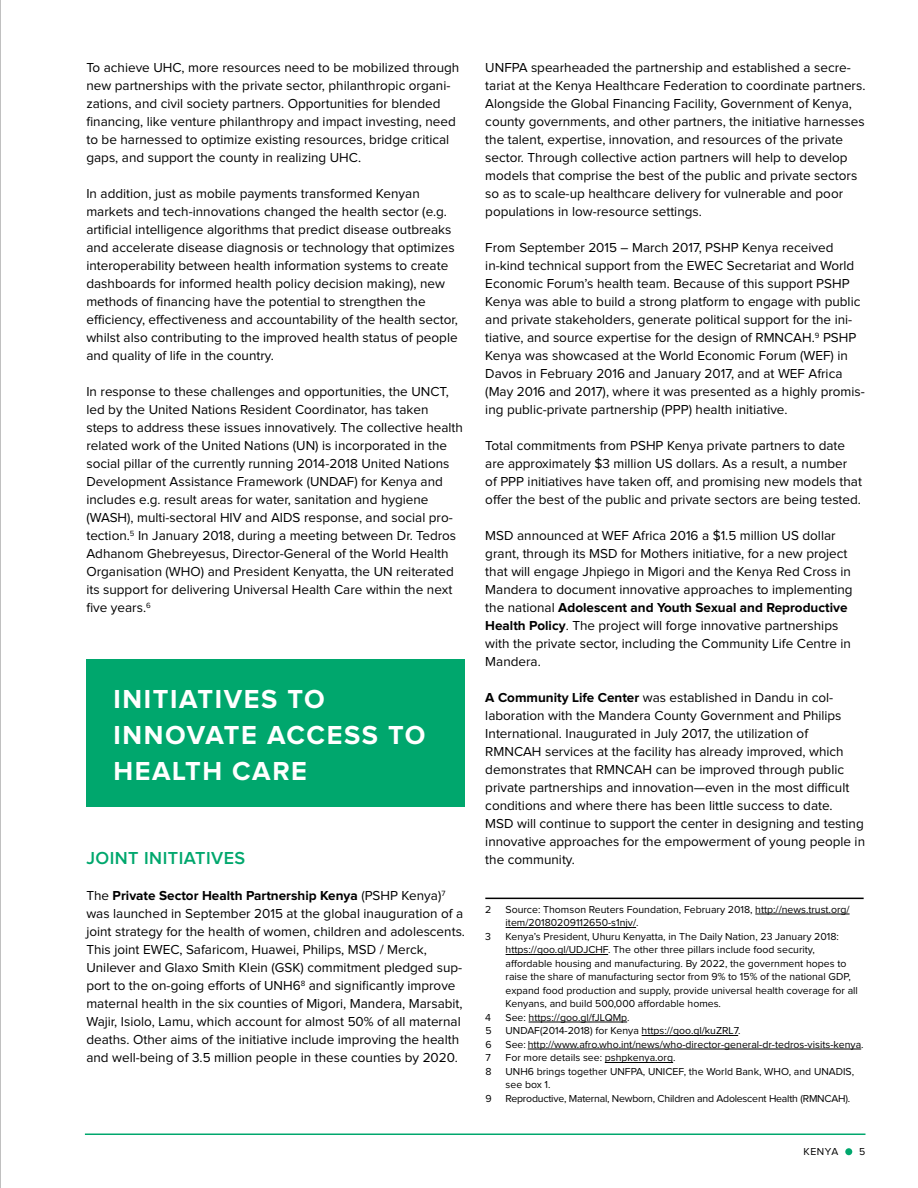
<style>
.page{position:relative;width:918px;height:1188px;background:#fff}
.page>*{position:absolute;margin:0;border:0;box-sizing:border-box;transform-origin:0 0}
.t1{font:700 27px/36px "Proxima Nova";letter-spacing:.06em;color:#fff}
.t2{font:600 18px "Proxima Nova";letter-spacing:.025em;color:#00a76d}
.t3{font:13.5px/18px "Proxima Nova";color:#000}
.t4{font:10.5px/13.5px "Proxima Nova";color:#000}
.t5{font:10.5px "Proxima Nova";letter-spacing:-.02em;color:#000}
.s1{font-weight:700}
</style>
<div class="page">
<hr style="left:85px;top:1134px;width:780px;height:1px;background:#00a76d">
<div style="left:845px;top:1148px;width:7px;height:7px;background:#00a76d;border-radius:50%"></div>
<hr style="left:0;top:0;width:1px;height:1188px;background:#000">
<div style="left:86px;top:659px;width:378px;height:148px;background:#00a76d"></div>
<hr style="left:485px;top:898px;width:379px;height:1px;background:#000">
<hr style="left:755px;top:914px;width:95px;height:1px;background:#000">
<hr style="left:506px;top:927px;width:130px;height:1px;background:#000">
<hr style="left:506px;top:954px;width:102px;height:1px;background:#000">
<hr style="left:529px;top:1022px;width:98px;height:1px;background:#000">
<hr style="left:642px;top:1035px;width:96px;height:1px;background:#000">
<hr style="left:528px;top:1049px;width:333px;height:1px;background:#000">
<hr style="left:605px;top:1062px;width:68px;height:1px;background:#000">
<p class="t3" style="left:86px;top:59px;width:374px">To achieve UHC, more resources need to be mobilized through new partnerships with the private sector, philanthropic organi&shy;zations, and civil society partners. Opportunities for blended financing, like venture philanthropy and impact investing, need to be harnessed to optimize existing resources, bridge critical gaps, and support the county in realizing UHC.</p>
<p class="t3" style="left:86px;top:185px;width:373px">In addition, just as mobile payments transformed Kenyan markets and tech-innovations changed the health sector (e.g. artificial intelligence algorithms that predict disease outbreaks and accelerate disease diagnosis or technology that optimizes interoperability between health information systems to create dashboards for informed health policy decision making), new methods of financing have the potential to strengthen the efficiency, effectiveness and accountability of the health sector, whilst also contributing to the improved health status of people and quality of life in the country.</p>
<p class="t3" style="left:86px;top:383px;width:378px">In response to these challenges and opportunities, the UNCT, led by the United Nations Resident Coordinator, has taken steps to address these issues innovatively. The collective health related work of the United Nations (UN) is incorporated in the social pillar of the currently running 2014-2018 United Nations Development Assistance Framework (UNDAF) for Kenya and includes e.g. result areas for water, sanitation and hygiene (WASH), multi-sectoral HIV and AIDS response, and social pro&shy;tection.<sup>5</sup> In January 2018, during a meeting between Dr. Tedros Adhanom Ghebreyesus, Director-General of the World Health Organisation (WHO) and President Kenyatta, the UN reiterated its support for delivering Universal Health Care within the next five years.<sup>6</sup></p>
<h1 class="t1" style="left:113px;top:681px;width:314px">INITIATIVES TO<br>INNOVATE ACCESS TO<br>HEALTH CARE</h1>
<h2 class="t2" style="left:86px;top:848px;width:160px">JOINT INITIATIVES</h2>
<p class="t3" style="left:86px;top:887px;width:380px">The <span class="s1">Private Sector Health Partnership Kenya</span> (PSHP Kenya)<sup>7 </sup>was launched in September 2015 at the global inauguration of a joint strategy for the health of women, children and adolescents.<br>This joint EWEC, Safaricom, Huawei, Philips, MSD / Merck, Unilever and Glaxo Smith Klein (GSK) commitment pledged sup&shy;port to the on-going efforts of UNH6<sup>8</sup> and significantly improve maternal health in the six counties of Migori, Mandera, Marsabit, Wajir, Isiolo, Lamu, which account for almost 50% of all maternal deaths. Other aims of the initiative include improving the health and well-being of 3.5 million people in these counties by 2020.</p>
<p class="t3" style="left:485px;top:59px;width:382px">UNFPA spearheaded the partnership and established a secre&shy;tariat at the Kenya Healthcare Federation to coordinate partners.<br>Alongside the Global Financing Facility, Government of Kenya, county governments, and other partners, the initiative harnesses the talent, expertise, innovation, and resources of the private sector. Through collective action partners will help to develop models that comprise the best of the public and private sectors so as to scale-up healthcare delivery for vulnerable and poor populations in low-resource settings.</p>
<p class="t3" style="left:485px;top:239px;width:381px">From September 2015 – March 2017, PSHP Kenya received in-kind technical support from the EWEC Secretariat and World Economic Forum’s health team. Because of this support PSHP Kenya was able to build a strong platform to engage with public and private stakeholders, generate political support for the ini&shy;tiative, and source expertise for the design of RMNCAH.<sup>9</sup> PSHP Kenya was showcased at the World Economic Forum (WEF) in Davos in February 2016 and January 2017, and at WEF Africa (May 2016 and 2017), where it was presented as a highly promis&shy;ing public-private partnership (PPP) health initiative.</p>
<p class="t3" style="left:485px;top:437px;width:378px">Total commitments from PSHP Kenya private partners to date are approximately $3 million US dollars. As a result, a number of PPP initiatives have taken off, and promising new models that offer the best of the public and private sectors are being tested.</p>
<p class="t3" style="left:485px;top:527px;width:369px">MSD announced at WEF Africa 2016 a $1.5 million US dollar grant, through its MSD for Mothers initiative, for a new project that will engage Jhpiego in Migori and the Kenya Red Cross in Mandera to document innovative approaches to implementing the national <span class="s1">Adolescent and Youth Sexual and Reproductive Health Policy</span>. The project will forge innovative partnerships with the private sector, including the Community Life Centre in Mandera.</p>
<p class="t3" style="left:485px;top:689px;width:381px"><span class="s1">A Community Life Center</span> was established in Dandu in col&shy;laboration with the Mandera County Government and Philips International. Inaugurated in July 2017, the utilization of RMNCAH services at the facility has already improved, which demonstrates that RMNCAH can be improved through public private partnerships and innovation—even in the most difficult conditions and where there has been little success to date.<br>MSD will continue to support the center in designing and testing innovative approaches for the empowerment of young people in the community.</p>
<p class="t4" style="left:485px;top:903px;width:8px">2</p>
<p class="t4" style="left:506px;top:903px;width:346px">Source: Thomson Reuters Foundation, February 2018, http://news.trust.org/ item/20180209112650-s1njv/.</p>
<p class="t4" style="left:485px;top:930px;width:7px">3</p>
<p class="t4" style="left:506px;top:930px;width:354px">Kenya’s President, Uhuru Kenyatta, in The Daily Nation, 23 January 2018: https://goo.gl/UDJCHF. The other three pillars include food security, affordable housing and manufacturing. By 2022, the government hopes to raise the share of manufacturing sector from 9% to 15% of the national GDP, expand food production and supply, provide universal health coverage for all Kenyans, and build 500,000 affordable homes.</p>
<p class="t4" style="left:485px;top:1011px;width:7px">4</p>
<p class="t4" style="left:506px;top:1011px;width:126px">See: https://goo.gl/fJLQMp.</p>
<p class="t4" style="left:485px;top:1024px;width:8px">5</p>
<p class="t4" style="left:506px;top:1024px;width:237px">UNDAF(2014-2018) for Kenya https://goo.gl/kuZRL7.</p>
<p class="t4" style="left:485px;top:1038px;width:8px">6</p>
<p class="t4" style="left:506px;top:1038px;width:360px">See: http://www.afro.who.int/news/who-director-general-dr-tedros-visits-kenya.</p>
<p class="t4" style="left:485px;top:1051px;width:7px">7</p>
<p class="t4" style="left:506px;top:1051px;width:171px">For more details see: pshpkenya.org.</p>
<p class="t4" style="left:485px;top:1065px;width:8px">8</p>
<p class="t4" style="left:506px;top:1065px;width:350px">UNH6 brings together UNFPA, UNICEF, the World Bank, WHO, and UNADIS, see box 1.</p>
<p class="t4" style="left:485px;top:1092px;width:8px">9</p>
<p class="t5" style="left:506px;top:1092px;width:346px">Reproductive, Maternal, Newborn, Children and Adolescent Health (RMNCAH).</p>
<p class="t4" style="left:804px;top:1145px;width:36px">KENYA</p>
<p class="t4" style="left:859px;top:1145px;width:8px">5</p>
</div>
